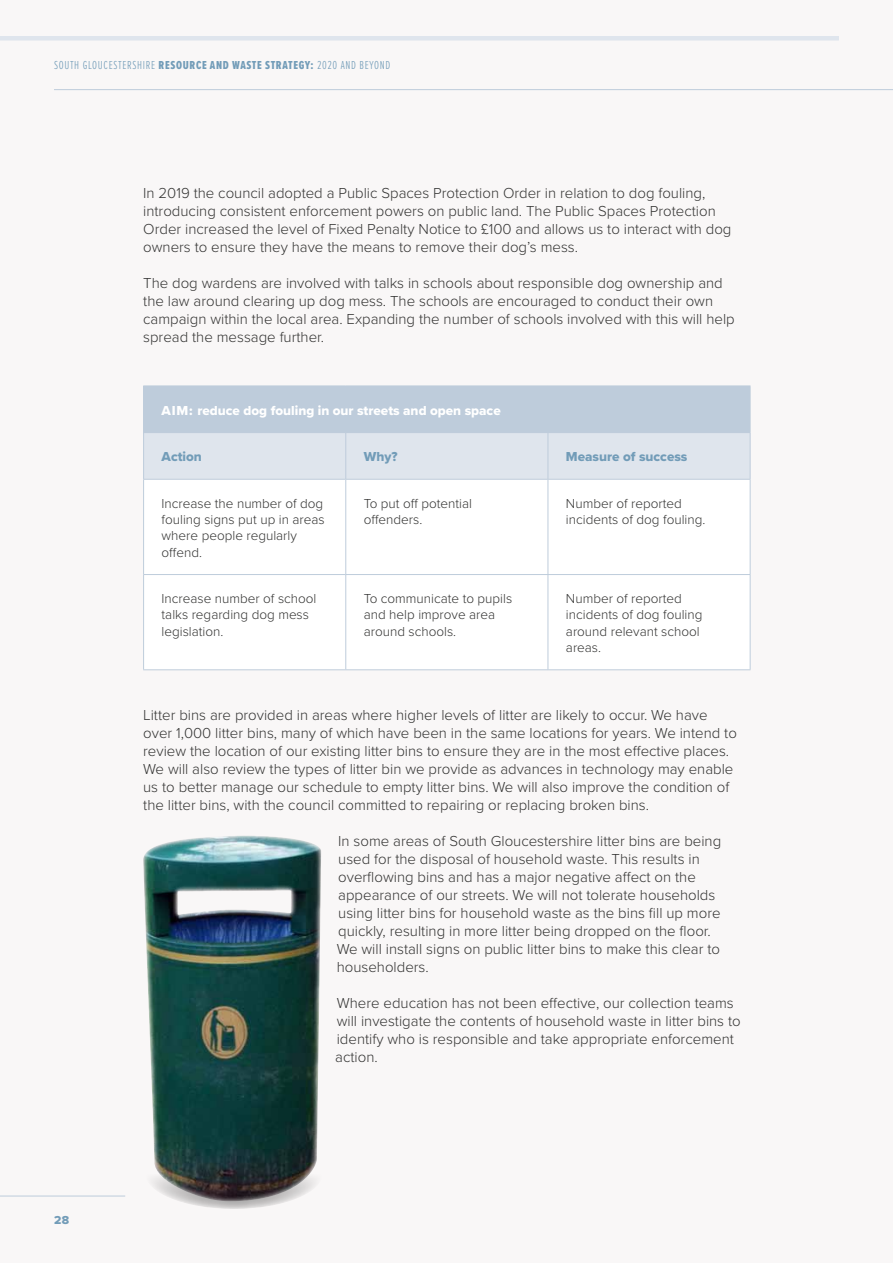
<style>
.page{position:relative;width:893px;height:1263px;background:#f9f7f7}
.page>*{position:absolute;margin:0;border:0;box-sizing:border-box;transform-origin:0 0}
.t1{font:300 15px/18px "Proxima Nova";color:#333332}
.t2{font:300 13.5px/16.2px "Proxima Nova";color:#333332}
.t3{font:13.5px "Proxima Nova Extrabld";color:#fff}
.t4{font:13.5px "Proxima Nova Extrabld";color:#729cb8}
.t5{font:300 12px "Proxima Nova Ex Cn";letter-spacing:.055em;color:#729cb8}
.t6{font:12px "Proxima Nova Extrabld";color:#729cb8}
.s1{font-family:"Proxima Nova Ex Cn Extrabld";font-weight:400}
</style>
<div class="page">
<hr style="left:0;top:36px;width:839px;height:4px;background:#dfe5ed">
<hr style="left:54px;top:89px;width:839px;height:1px;background:#beccdb">
<hr style="left:0;top:1196px;width:125px;height:1px;background:#beccdb">
<div style="left:144px;top:386px;width:606px;height:47px;background:#beccdb"></div>
<div style="left:144px;top:433px;width:606px;height:46px;background:#dfe5ed"></div>
<svg style="left:346px;top:480px;width:404px;height:189px"></svg>
<hr style="left:143px;top:386px;width:1px;height:46px;background:#beccdb">
<hr style="left:750px;top:386px;width:1px;height:46px;background:#beccdb">
<hr style="left:143px;top:433px;width:1px;height:46px;background:#beccdb">
<hr style="left:345px;top:433px;width:1px;height:46px;background:#beccdb">
<hr style="left:548px;top:433px;width:1px;height:46px;background:#beccdb">
<hr style="left:750px;top:433px;width:1px;height:46px;background:#beccdb">
<hr style="left:143px;top:479px;width:203px;height:1px;background:#beccdb">
<hr style="left:143px;top:480px;width:1px;height:94px;background:#beccdb">
<hr style="left:346px;top:479px;width:202px;height:1px;background:#beccdb">
<hr style="left:345px;top:480px;width:1px;height:94px;background:#beccdb">
<hr style="left:548px;top:479px;width:202px;height:1px;background:#beccdb">
<hr style="left:548px;top:480px;width:1px;height:94px;background:#beccdb">
<hr style="left:750px;top:480px;width:1px;height:94px;background:#beccdb">
<hr style="left:143px;top:574px;width:203px;height:1px;background:#beccdb">
<hr style="left:143px;top:575px;width:1px;height:94px;background:#beccdb">
<hr style="left:346px;top:574px;width:202px;height:1px;background:#beccdb">
<hr style="left:345px;top:575px;width:1px;height:94px;background:#beccdb">
<hr style="left:548px;top:574px;width:202px;height:1px;background:#beccdb">
<hr style="left:548px;top:575px;width:1px;height:94px;background:#beccdb">
<hr style="left:750px;top:575px;width:1px;height:94px;background:#beccdb">
<hr style="left:143px;top:669px;width:203px;height:1px;background:#beccdb">
<hr style="left:346px;top:669px;width:202px;height:1px;background:#beccdb">
<hr style="left:548px;top:669px;width:202px;height:1px;background:#beccdb">
<hr style="left:143px;top:432px;width:203px;height:1px;background:#beccdb">
<img style="left:143px;top:836px;width:178px;height:323px">
<svg style="left:145px;top:1137px;width:178px;height:72px;background:#4e5959"></svg>
<p class="t5" style="left:54px;top:56px;width:338px">SOUTH GLOUCESTERSHIRE <span class="s1">RESOURCE AND WASTE STRATEGY:</span> 2020 AND BEYOND</p>
<p class="t1" style="left:143px;top:183px;width:590px">In 2019 the council adopted a Public Spaces Protection Order in relation to dog fouling, introducing consistent enforcement powers on public land. The Public Spaces Protection Order increased the level of Fixed Penalty Notice to £100 and allows us to interact with dog owners to ensure they have the means to remove their dog’s mess.</p>
<p class="t1" style="left:143px;top:273px;width:593px">The dog wardens are involved with talks in schools about responsible dog ownership and the law around clearing up dog mess. The schools are encouraged to conduct their own campaign within the local area. Expanding the number of schools involved with this will help spread the message further.</p>
<p class="t3" style="left:162px;top:400px;width:341px">AIM: reduce dog fouling in our streets and open space</p>
<p class="t4" style="left:162px;top:447px;width:42px">Action</p>
<p class="t4" style="left:364px;top:447px;width:35px">Why?</p>
<p class="t4" style="left:566px;top:447px;width:123px">Measure of success</p>
<p class="t2" style="left:162px;top:495px;width:165px">Increase the number of dog fouling signs put up in areas where people regularly offend.</p>
<p class="t2" style="left:364px;top:495px;width:110px">To put off potential offenders.</p>
<p class="t2" style="left:566px;top:495px;width:141px">Number of reported incidents of dog fouling.</p>
<p class="t2" style="left:162px;top:590px;width:156px">Increase number of school talks regarding dog mess legislation.</p>
<p class="t2" style="left:364px;top:590px;width:150px">To communicate to pupils and help improve area around schools.</p>
<p class="t2" style="left:566px;top:590px;width:138px">Number of reported incidents of dog fouling around relevant school areas.</p>
<p class="t6" style="left:54px;top:1211px;width:17px">28</p>
<p class="t1" style="left:143px;top:705px;width:595px">Litter bins are provided in areas where higher levels of litter are likely to occur. We have over 1,000 litter bins, many of which have been in the same locations for years. We intend to review the location of our existing litter bins to ensure they are in the most effective places.<br>We will also review the types of litter bin we provide as advances in technology may enable us to better manage our schedule to empty litter bins. We will also improve the condition of the litter bins, with the council committed to repairing or replacing broken bins.</p>
<p class="t1" style="left:337px;top:831px;width:386px">In some areas of South Gloucestershire litter bins are being used for the disposal of household waste. This results in overflowing bins and has a major negative affect on the appearance of our streets. We will not tolerate households using litter bins for household waste as the bins fill up more quickly, resulting in more litter being dropped on the floor.<br>We will install signs on public litter bins to make this clear to householders.</p>
<p class="t1" style="left:335px;top:993px;width:407px">Where education has not been effective, our collection teams will investigate the contents of household waste in litter bins to identify who is responsible and take appropriate enforcement action.</p>
</div>
